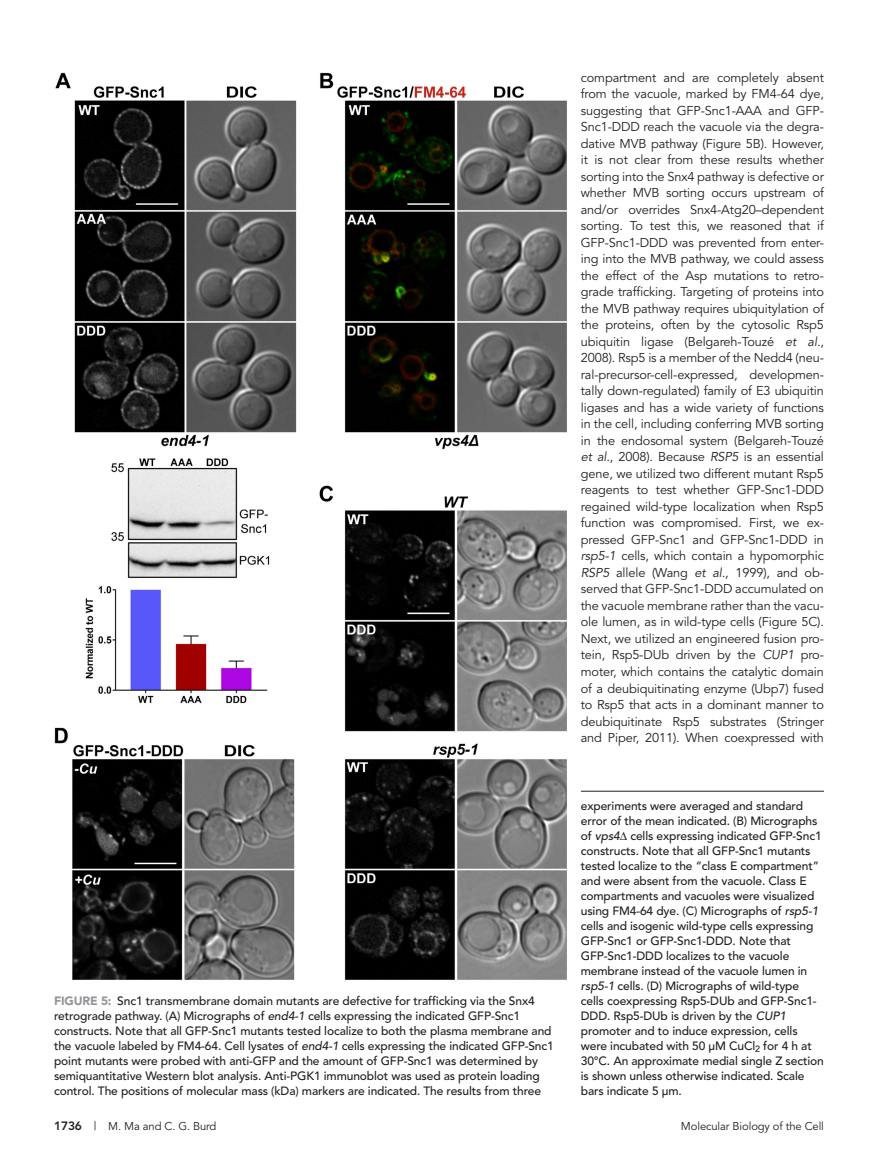
<style>
.page{position:relative;width:878px;height:1175px;background:#fff}
.page>*{position:absolute;margin:0;border:0;box-sizing:border-box;transform-origin:0 0}
.Para{font:12.75px/16.5px "Avenir";letter-spacing:-.01em;color:#231f20;text-align:justify}
.FigCaption{font:500 12px/15px "Avenir";letter-spacing:-.01em;color:#231f20}
.t1{font:11.25px "Avenir";letter-spacing:-.01em;color:#231f20}
.s1{font-weight:900;color:#939598}
.s2{font-style:italic}
.s3{font-weight:800;font-size:12px}
.s4{font-size:12px}
</style>
<div class="page">
<img style="left:54px;top:72px;width:513px;height:908px">
<hr style="left:581px;top:790px;width:242px;height:1px;background:#231f20">
<p class="FigCaption" style="left:54px;top:993px;width:501px"><span class="s1">FIGURE 5:</span> Snc1 transmembrane domain mutants are defective for trafficking via the Snx4 retrograde pathway. (A) Micrographs of <span class="s2">end4-1</span> cells expressing the indicated GFP-Snc1 constructs. Note that all GFP-Snc1 mutants tested localize to both the plasma membrane and the vacuole labeled by FM4-64. Cell lysates of <span class="s2">end4-1</span> cells expressing the indicated GFP-Snc1 point mutants were probed with anti-GFP and the amount of GFP-Snc1 was determined by semiquantitative Western blot analysis. Anti-PGK1 immunoblot was used as protein loading control. The positions of molecular mass (kDa) markers are indicated. The results from three</p>
<p class="Para" style="left:580px;top:69px;width:245px">compartment and are completely absent from the vacuole, marked by FM4-64 dye, suggesting that GFP-Snc1-AAA and GFP-Snc1-DDD reach the vacuole via the degra&shy;dative MVB pathway (Figure 5B). However, it is not clear from these results whether sorting into the Snx4 pathway is defective or whether MVB sorting occurs upstream of and/or overrides Snx4-Atg20–dependent sorting. To test this, we reasoned that if GFP-Snc1-DDD was prevented from enter&shy;ing into the MVB pathway, we could assess the effect of the Asp mutations to retro&shy;grade trafficking. Targeting of proteins into the MVB pathway requires ubiquitylation of the proteins, often by the cytosolic Rsp5 ubiquitin ligase (Belgareh-Touzé <span class="s2">et al.</span>, 2008). Rsp5 is a member of the Nedd4 (neu&shy;ral-precursor-cell-expressed, developmen&shy;tally down-regulated) family of E3 ubiquitin ligases and has a wide variety of functions in the cell, including conferring MVB sorting in the endosomal system (Belgareh-Touzé <span class="s2">et al.</span>, 2008). Because <span class="s2">RSP5</span> is an essential gene, we utilized two different mutant Rsp5 reagents to test whether GFP-Snc1-DDD regained wild-type localization when Rsp5 function was compromised. First, we ex&shy;pressed GFP-Snc1 and GFP-Snc1-DDD in <span class="s2">rsp5-1</span> cells, which contain a hypomorphic <span class="s2">RSP5</span> allele (Wang <span class="s2">et al.</span>, 1999), and ob&shy;served that GFP-Snc1-DDD accumulated on the vacuole membrane rather than the vacu&shy;ole lumen, as in wild-type cells (Figure 5C).<br>Next, we utilized an engineered fusion pro&shy;tein, Rsp5-DUb driven by the <span class="s2">CUP1</span> pro&shy;moter, which contains the catalytic domain of a deubiquitinating enzyme (Ubp7) fused to Rsp5 that acts in a dominant manner to deubiquitinate Rsp5 substrates (Stringer and Piper, 2011). When coexpressed with</p>
<p class="FigCaption" style="left:580px;top:798px;width:244px">experiments were averaged and standard error of the mean indicated. (B) Micrographs of <span class="s2">vps4</span> cells expressing indicated GFP-Snc1 constructs. Note that all GFP-Snc1 mutants tested localize to the “class E compartment” and were absent from the vacuole. Class E compartments and vacuoles were visualized using FM4-64 dye. (C) Micrographs of <span class="s2">rsp5-1 </span>cells and isogenic wild-type cells expressing GFP-Snc1 or GFP-Snc1-DDD. Note that GFP-Snc1-DDD localizes to the vacuole membrane instead of the vacuole lumen in <span class="s2">rsp5-1</span> cells. (D) Micrographs of wild-type cells coexpressing Rsp5-DUb and GFP-Snc1- DDD. Rsp5-DUb is driven by the <span class="s2">CUP1 </span>promoter and to induce expression, cells were incubated with 50 μM CuCl<sub>2</sub> for 4 h at 30°C. An approximate medial single Z section is shown unless otherwise indicated. Scale bars indicate 5 μm.</p>
<p class="t1" style="left:54px;top:1119px;width:164px"><span class="s3">1736</span> <span class="s4">|</span> M. Ma and C. G. Burd</p>
<p class="t1" style="left:681px;top:1119px;width:144px">Molecular Biology of the Cell</p>
</div>
